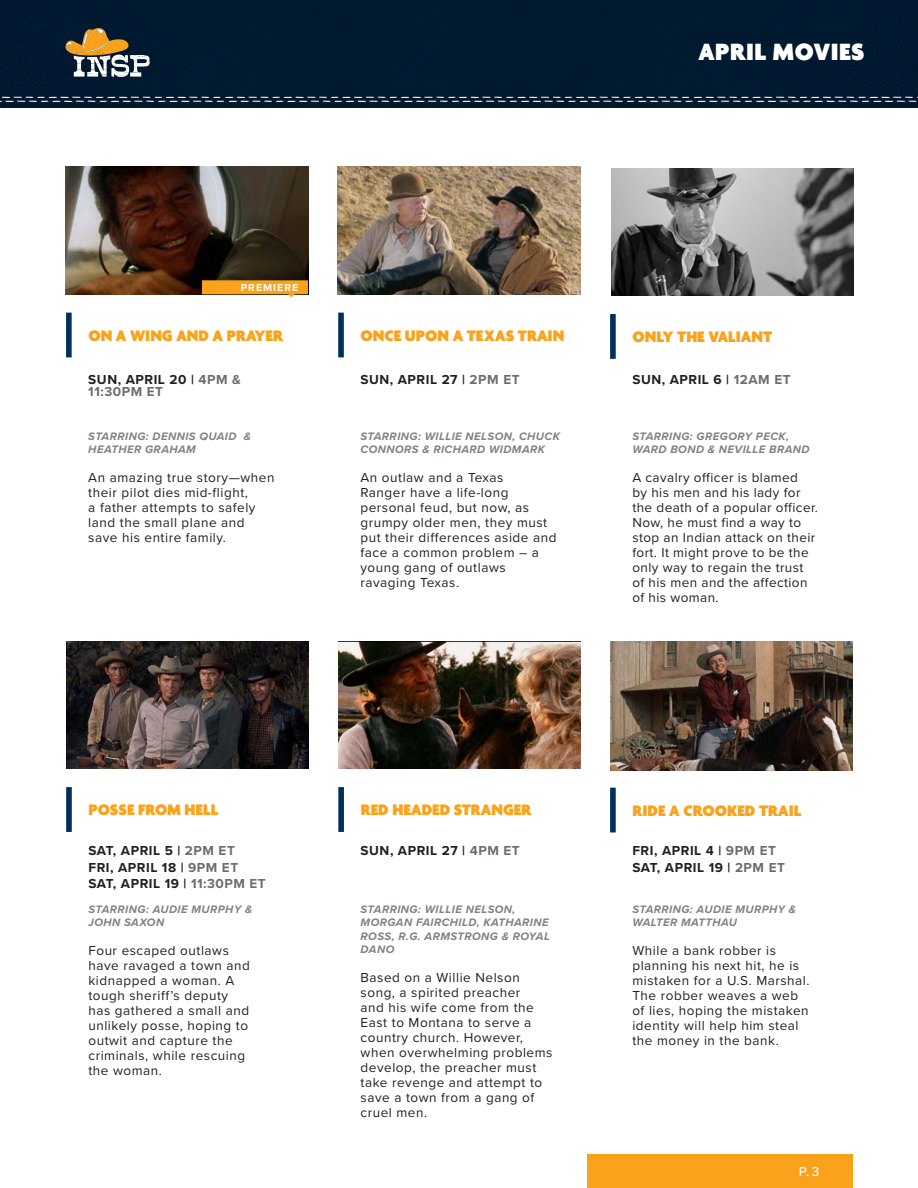
<style>
.page{position:relative;width:918px;height:1188px;background:#fff}
.page>*{position:absolute;margin:0;border:0;box-sizing:border-box;transform-origin:0 0}
.Top_Right_Title{font:900 25.5px "Agenda";letter-spacing:.02em;color:#fff}
.Titles-Two_Line{font:900 16.5px "Agenda";color:#faa21b}
.Description{font:13.5px/15px "Proxima Nova";letter-spacing:.04em;color:#231f20}
.Tune-in{font:700 13.5px/16.5px "Proxima Nova";letter-spacing:.04em;color:#231f20}
.Tune-in-2{font:700 13.5px/12px "Proxima Nova";letter-spacing:.04em;color:#6c6d70}
.t1{font:500 13.5px "Proxima Nova";color:#fff}
.Names{font:italic 700 11.25px/13.5px "Proxima Nova";letter-spacing:.04em;color:#808285}
.Tag__Premiere_Exclusive{font:700 10.5px "Proxima Nova";letter-spacing:.1em;color:#fff}
.s1{color:#231f20}
.s2{color:#6c6d70}
</style>
<div class="page">
<img style="left:338px;top:641px;width:243px;height:128px">
<img style="left:338px;top:167px;width:242px;height:128px">
<img style="left:66px;top:167px;width:242px;height:128px">
<img style="left:611px;top:168px;width:243px;height:128px">
<img style="left:66px;top:641px;width:243px;height:128px">
<img style="left:610px;top:641px;width:242px;height:129px">
<div style="left:0;top:0;width:918px;height:108px;background:#00192f"></div>
<svg style="left:66px;top:28px;width:84px;height:49px"></svg>
<svg style="left:0;top:93px;width:918px;height:13px"></svg>
<svg style="left:338px;top:313px;width:6px;height:44px"></svg>
<svg style="left:66px;top:313px;width:6px;height:44px"></svg>
<svg style="left:338px;top:787px;width:6px;height:45px"></svg>
<svg style="left:66px;top:787px;width:6px;height:45px"></svg>
<svg style="left:610px;top:314px;width:6px;height:45px"></svg>
<svg style="left:610px;top:788px;width:6px;height:44px"></svg>
<svg style="left:202px;top:280px;width:106px;height:17px"></svg>
<div style="left:587px;top:1154px;width:265px;height:34px;background:#faa21b"></div>
<p class="Top_Right_Title" style="left:698px;top:38px;width:168px">APRIL MOVIES</p>
<p class="Tag__Premiere_Exclusive" style="left:241px;top:280px;width:59px">PREMIERE</p>
<p class="Titles-Two_Line" style="left:88px;top:327px;width:196px">ON A WING AND A PRAYER</p>
<p class="Tune-in-2" style="left:88px;top:373px;width:154px"><span class="s1">SUN, APRIL 20 |</span> 4PM &amp;<br>11:30PM ET</p>
<p class="Names" style="left:88px;top:429px;width:164px">STARRING: DENNIS QUAID &amp;<br>HEATHER GRAHAM</p>
<p class="Description" style="left:88px;top:469px;width:188px">An amazing true story—when their pilot dies mid-flight,<br>a father attempts to safely land the small plane and save his entire family.</p>
<p class="Titles-Two_Line" style="left:361px;top:327px;width:205px">ONCE UPON A TEXAS TRAIN</p>
<p class="Tune-in" style="left:360px;top:371px;width:161px">SUN, APRIL 27 | <span class="s2">2PM ET</span></p>
<p class="Names" style="left:360px;top:429px;width:201px">STARRING: WILLIE NELSON, CHUCK<br>CONNORS &amp; RICHARD WIDMARK</p>
<p class="Description" style="left:360px;top:469px;width:198px">An outlaw and a Texas<br>Ranger have a life-long personal feud, but now, as grumpy older men, they must put their differences aside and face a common problem – a young gang of outlaws ravaging Texas.</p>
<p class="Titles-Two_Line" style="left:632px;top:328px;width:141px">ONLY THE VALIANT</p>
<p class="Tune-in" style="left:632px;top:371px;width:160px">SUN, APRIL 6 | <span class="s2">12AM ET</span></p>
<p class="Names" style="left:632px;top:429px;width:179px">STARRING: GREGORY PECK,<br>WARD BOND &amp; NEVILLE BRAND</p>
<p class="Description" style="left:632px;top:469px;width:187px">A cavalry officer is blamed<br>by his men and his lady for the death of a popular officer.<br>Now, he must find a way to stop an Indian attack on their fort. It might prove to be the only way to regain the trust of his men and the affection of his woman.</p>
<p class="Titles-Two_Line" style="left:89px;top:801px;width:131px">POSSE FROM HELL</p>
<p class="Tune-in" style="left:88px;top:842px;width:179px">SAT, APRIL 5 | <span class="s2">2PM ET<br></span>FRI, APRIL 18 | <span class="s2">9PM ET<br></span>SAT, APRIL 19 | <span class="s2">11:30PM ET</span></p>
<p class="Names" style="left:88px;top:902px;width:165px">STARRING: AUDIE MURPHY &amp;<br>JOHN SAXON</p>
<p class="Description" style="left:88px;top:942px;width:163px">Four escaped outlaws have ravaged a town and kidnapped a woman. A tough sheriff’s deputy has gathered a small and unlikely posse, hoping to outwit and capture the criminals, while rescuing the woman.</p>
<p class="Titles-Two_Line" style="left:361px;top:801px;width:172px">RED HEADED STRANGER</p>
<p class="Tune-in" style="left:361px;top:842px;width:161px">SUN, APRIL 27 | <span class="s2">4PM ET</span></p>
<p class="Names" style="left:361px;top:902px;width:191px">STARRING: WILLIE NELSON,<br>MORGAN FAIRCHILD, KATHARINE<br>ROSS, R.G. ARMSTRONG &amp; ROYAL<br>DANO</p>
<p class="Description" style="left:361px;top:969px;width:193px">Based on a Willie Nelson song, a spirited preacher<br>and his wife come from the<br>East to Montana to serve a country church. However, when overwhelming problems develop, the preacher must take revenge and attempt to save a town from a gang of cruel men.</p>
<p class="Titles-Two_Line" style="left:632px;top:802px;width:170px">RIDE A CROOKED TRAIL</p>
<p class="Tune-in" style="left:632px;top:842px;width:154px">FRI, APRIL 4 | <span class="s2">9PM ET<br></span>SAT, APRIL 19 | <span class="s2">2PM ET</span></p>
<p class="Names" style="left:632px;top:902px;width:165px">STARRING: AUDIE MURPHY &amp;<br>WALTER MATTHAU</p>
<p class="Description" style="left:632px;top:942px;width:179px">While a bank robber is planning his next hit, he is mistaken for a U.S. Marshal.<br>The robber weaves a web of lies, hoping the mistaken identity will help him steal the money in the bank.</p>
<p class="t1" style="left:799px;top:1162px;width:22px">P. 3</p>
</div>
